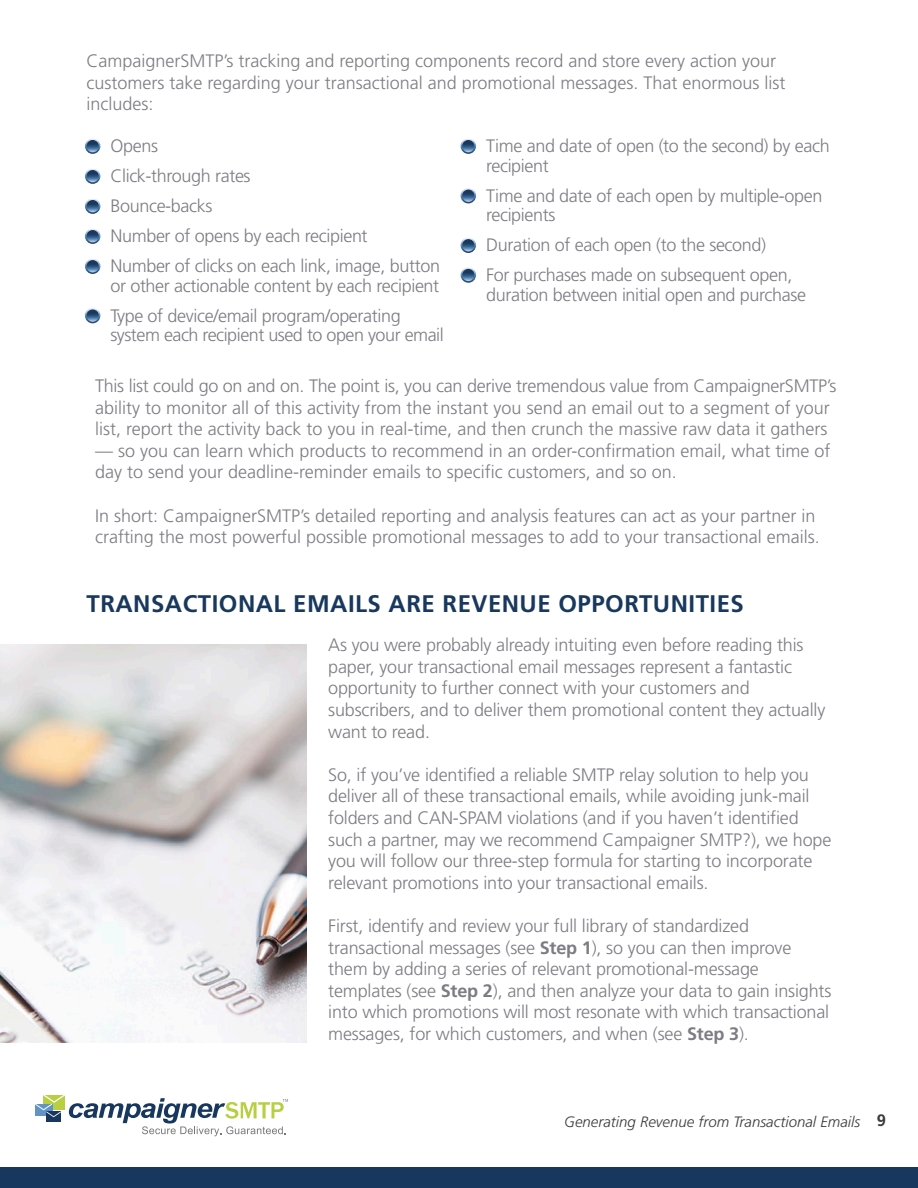
<style>
.page{position:relative;width:918px;height:1188px;background:#fff}
.page>*{position:absolute;margin:0;border:0;box-sizing:border-box;transform-origin:0 0}
.t1{font:700 24px "Frutiger";letter-spacing:.02em;color:#18385e}
.t2{font:300 18px/21.6px "Frutiger";letter-spacing:-.01em;color:#7c7c82}
.t3{font:italic 300 15px "Frutiger";color:#3b3b3c}
.s1{font-weight:700}
.s2{font-weight:700;font-style:normal;font-size:16.5px}
</style>
<div class="page">
<div style="left:0;top:1167px;width:918px;height:21px;background:#17375f"></div>
<svg style="left:35px;top:1095px;width:253px;height:41px"></svg>
<svg style="left:85px;top:138px;width:15px;height:16px"></svg>
<svg style="left:87px;top:140px;width:12px;height:12px"></svg>
<svg style="left:461px;top:138px;width:15px;height:16px"></svg>
<svg style="left:462px;top:140px;width:12px;height:12px"></svg>
<svg style="left:461px;top:188px;width:15px;height:15px"></svg>
<svg style="left:462px;top:190px;width:12px;height:12px"></svg>
<svg style="left:461px;top:237px;width:15px;height:16px"></svg>
<svg style="left:462px;top:239px;width:12px;height:12px"></svg>
<svg style="left:461px;top:267px;width:15px;height:16px"></svg>
<svg style="left:462px;top:269px;width:12px;height:12px"></svg>
<svg style="left:85px;top:168px;width:15px;height:16px"></svg>
<svg style="left:87px;top:170px;width:12px;height:12px"></svg>
<svg style="left:85px;top:198px;width:15px;height:16px"></svg>
<svg style="left:87px;top:200px;width:12px;height:12px"></svg>
<svg style="left:85px;top:228px;width:15px;height:16px"></svg>
<svg style="left:87px;top:230px;width:12px;height:12px"></svg>
<svg style="left:85px;top:258px;width:15px;height:16px"></svg>
<svg style="left:87px;top:260px;width:12px;height:12px"></svg>
<svg style="left:85px;top:308px;width:15px;height:15px"></svg>
<svg style="left:87px;top:309px;width:12px;height:13px"></svg>
<img style="left:0;top:644px;width:306px;height:399px">
<p class="t2" style="left:87px;top:50px;width:701px">CampaignerSMTP’s tracking and reporting components record and store every action your customers take regarding your transactional and promotional messages. That enormous list includes:</p>
<p class="t2" style="left:110px;top:131px;width:331px;line-height:30px">Opens<br>Click-through rates<br>Bounce-backs<br>Number of opens by each recipient<br>Number of clicks on each link, image, button</p>
<p class="t2" style="left:110px;top:271px;width:330px;line-height:30px">or other actionable content by each recipient<br>Type of device/email program/operating</p>
<p class="t2" style="left:110px;top:325px;width:335px">system each recipient used to open your email</p>
<p class="t2" style="left:486px;top:137px;width:345px;line-height:19.5px">Time and date of open (to the second) by each recipient</p>
<p class="t2" style="left:486px;top:186px;width:338px;line-height:19.5px">Time and date of each open by multiple-open recipients</p>
<p class="t2" style="left:486px;top:230px;width:308px;line-height:30px">Duration of each open (to the second)<br>For purchases made on subsequent open,</p>
<p class="t2" style="left:486px;top:284px;width:322px">duration between initial open and purchase</p>
<p class="t2" style="left:95px;top:375px;width:743px">This list could go on and on. The point is, you can derive tremendous value from CampaignerSMTP’s ability to monitor all of this activity from the instant you send an email out to a segment of your list, report the activity back to you in real-time, and then crunch the massive raw data it gathers</p>
<p class="t2" style="left:95px;top:440px;width:737px">— so you can learn which products to recommend in an order-confirmation email, what time of day to send your deadline-reminder emails to specific customers, and so on.</p>
<p class="t2" style="left:95px;top:505px;width:726px">In short: CampaignerSMTP’s detailed reporting and analysis features can act as your partner in crafting the most powerful possible promotional messages to add to your transactional emails.</p>
<h1 class="t1" style="left:87px;top:589px;width:659px">TRANSACTIONAL EMAILS ARE REVENUE OPPORTUNITIES</h1>
<p class="t2" style="left:328px;top:634px;width:499px">As you were probably already intuiting even before reading this paper, your transactional email messages represent a fantastic opportunity to further connect with your customers and subscribers, and to deliver them promotional content they actually want to read.</p>
<p class="t2" style="left:328px;top:764px;width:505px">So, if you’ve identified a reliable SMTP relay solution to help you deliver all of these transactional emails, while avoiding junk-mail folders and CAN-SPAM violations (and if you haven’t identified such a partner, may we recommend Campaigner SMTP?), we hope you will follow our three-step formula for starting to incorporate relevant promotions into your transactional emails.</p>
<p class="t2" style="left:328px;top:915px;width:505px">First, identify and review your full library of standardized transactional messages (see <span class="s1">Step 1</span>), so you can then improve them by adding a series of relevant promotional-message templates (see <span class="s1">Step 2</span>), and then analyze your data to gain insights into which promotions will most resonate with which transactional messages, for which customers, and when (see <span class="s1">Step 3</span>).</p>
<p class="t3" style="left:564px;top:1113px;width:323px">Generating Revenue from Transactional Emails <span class="s2">9</span></p>
</div>
